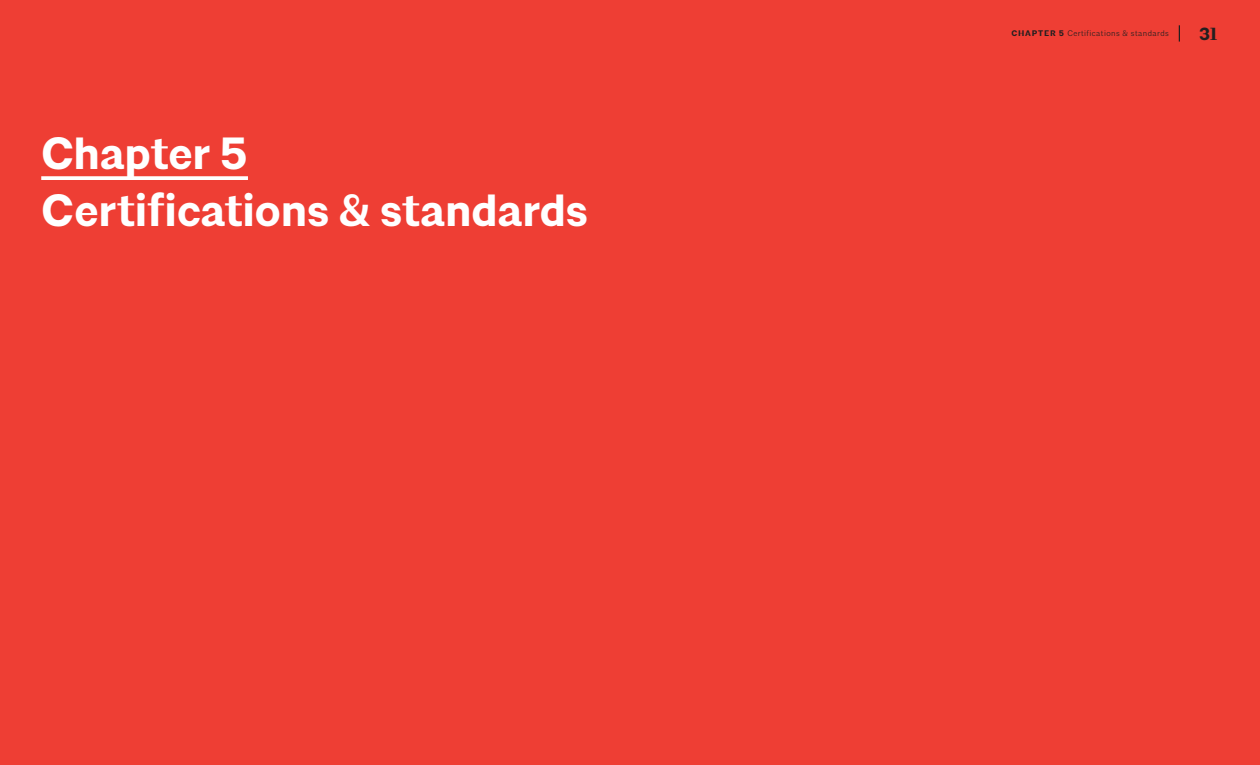
<style>
.page{position:relative;width:1260px;height:765px;background:#ee3e34}
.page>*{position:absolute;margin:0;border:0;box-sizing:border-box;transform-origin:0 0}
.t1{font:700 45px/57.5px "Architype";color:#fff}
.t2{font:700 17.5px "Architype";color:#231f20}
.t3{font:300 8.12px "Architype";letter-spacing:.05em;color:#231f20}
.s1{font-weight:700}
</style>
<div class="page">
<svg style="left:1179px;top:25px;width:1px;height:17px"></svg>
<svg style="left:41px;top:176px;width:207px;height:4px"></svg>
<h1 class="t1" style="left:41px;top:126px;width:548px">Chapter 5<br>Certifications &amp; standards</h1>
<p class="t3" style="left:1011px;top:29px;width:159px"><span class="s1">CHAPTER 5</span> Certifications &amp; standards</p>
<h2 class="t2" style="left:1200px;top:23px;width:19px">31</h2>
</div>
